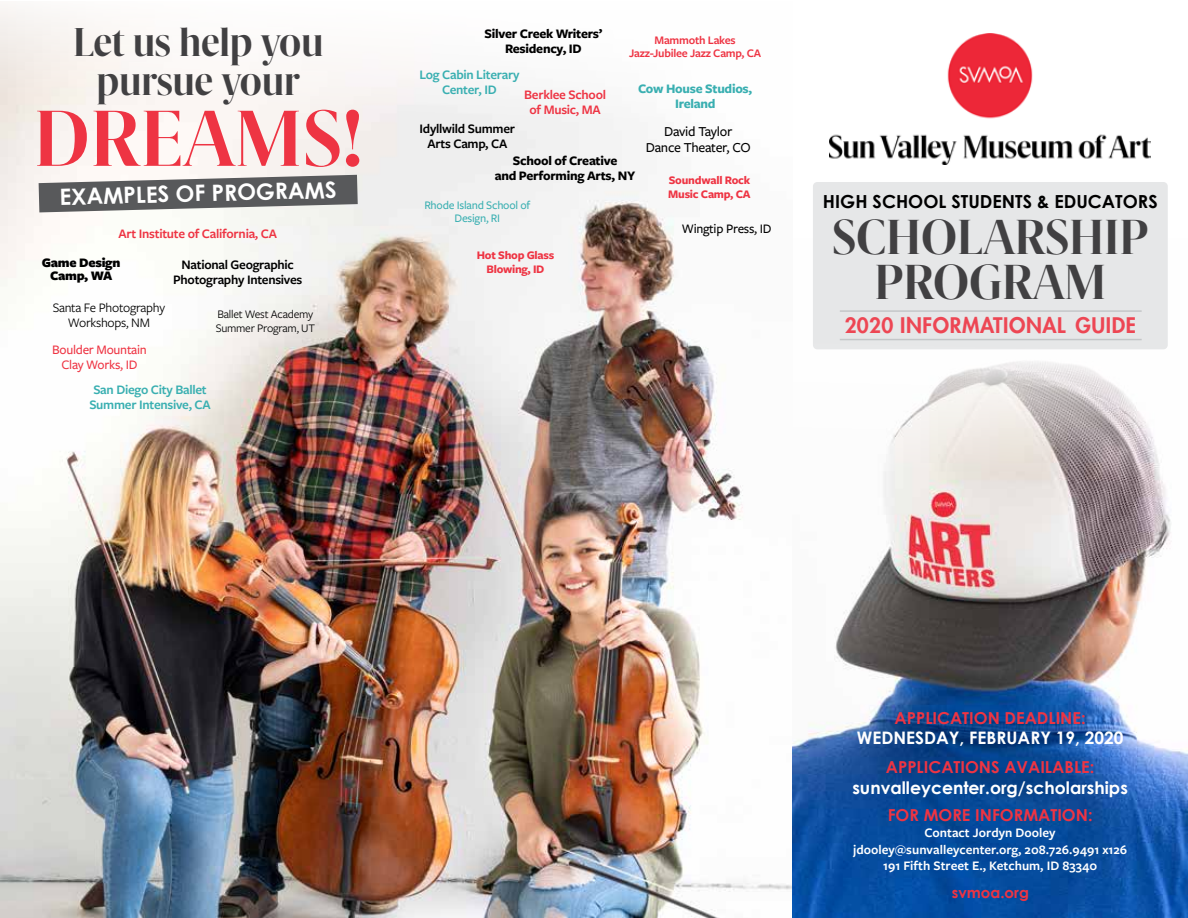
<style>
.page{position:relative;width:1188px;height:918px;background:#fff}
.page>*{position:absolute;margin:0;border:0;box-sizing:border-box;transform-origin:0 0}
.t1{font:700 79.8px "Berlingske Serif Dsp";letter-spacing:.01em;color:#ee3443}
.t2{font:700 49.5px/45px "Berlingske Serif Dsp";color:#414042;text-align:center}
.t3{font:700 40.5px/39px "Berlingske Serif Dsp";color:#414042;text-align:center}
.t4{font:700 22.5px "Century Gothic";color:#fff}
.t5{font:800 20.85px "Futura";letter-spacing:.03em;color:#ee3443}
.t6{font:700 18px "Century Gothic";color:#000}
.t7{font:700 17.25px "Century Gothic";color:#fff}
.t8{font:700 16.5px "Century Gothic";color:#ee3443}
.t9{font:700 15px "Century Gothic";color:#ee3443}
.t10{font:500 14.25px/15.8px "Freight Sans Pro";letter-spacing:-.02em;color:#000;text-align:center}
.t11{font:600 13.5px/16.2px "Freight Sans Pro";color:#fff;text-align:center}
.t12{font:700 13.5px/15px "Freight Sans Pro";letter-spacing:-.02em;color:#000;text-align:center}
.t13{font:600 13.5px/15px "Freight Sans Pro";letter-spacing:-.02em;color:#000;text-align:center}
.t14{font:600 13.5px/15px "Freight Sans Pro";letter-spacing:-.02em;color:#39afb1}
.t15{font:600 13.5px/15px "Freight Sans Pro";letter-spacing:-.02em;color:#ee3443;text-align:center}
.t16{font:13.5px/15px "Freight Sans Pro";letter-spacing:-.02em;color:#000;text-align:center}
.t17{font:500 13.5px/15px "Freight Sans Pro";letter-spacing:-.02em;color:#ee3443;text-align:center}
.t18{font:700 13.5px/15px "Freight Sans Pro";letter-spacing:-.02em;color:#39afb1;text-align:center}
.t19{font:900 13.5px/13.5px "Freight Sans Pro";letter-spacing:-.02em;color:#000;text-align:center}
.t20{font:500 13.5px "Freight Sans Pro";letter-spacing:-.02em;color:#000}
.t21{font:700 12px/13.5px "Freight Sans Pro";letter-spacing:-.02em;color:#ee3443}
.t22{font:600 12px/13.5px "Freight Sans Pro";letter-spacing:-.02em;color:#ee3443;text-align:center}
.t23{font:12px/13.5px "Freight Sans Pro";letter-spacing:-.02em;color:#000}
.t24{font:500 12px/13.5px "Freight Sans Pro";letter-spacing:-.02em;color:#39afb1;text-align:center}
.s1{font-size:20.55px}
</style>
<div class="page">
<div style="left:813px;top:182px;width:355px;height:167px;background:#e6e7e8;border-radius:4px"></div>
<img style="left:0;top:6px;width:793px;height:912px">
<img style="left:793px;top:340px;width:395px;height:578px">
<hr style="left:840px;top:310px;width:302px;height:2px;background:#bcbec0">
<hr style="left:840px;top:339px;width:302px;height:1px;background:#bcbec0">
<svg style="left:39px;top:175px;width:319px;height:37px"></svg>
<img style="left:830px;top:34px;width:321px;height:131px">
<h3 class="t3" style="left:73px;top:20px;width:252px">Let us help you pursue your</h3>
<h1 class="t1" style="left:34px;top:78px;width:330px">DREAMS!</h1>
<h3 class="t4" style="left:59px;top:184px;width:279px;rotate:-2deg">EXAMPLES OF PROGRAMS</h3>
<p class="t15" style="left:118px;top:226px;width:160px">Art Institute of California, CA</p>
<p class="t19" style="left:42px;top:255px;width:80px">Game Design<br>Camp, WA</p>
<p class="t13" style="left:173px;top:257px;width:131px">National Geographic<br>Photography Intensives</p>
<p class="t16" style="left:53px;top:299px;width:114px">Santa Fe Photography<br>Workshops, NM</p>
<p class="t23" style="left:216px;top:307px;width:101px">Ballet West Academy<br>Summer Program, UT</p>
<p class="t17" style="left:52px;top:342px;width:96px">Boulder Mountain<br>Clay Works, ID</p>
<p class="t14" style="left:89px;top:382px;width:123px">San Diego City Ballet<br>Summer Intensive, CA</p>
<p class="t12" style="left:485px;top:26px;width:119px">Silver Creek Writers’<br>Residency, ID</p>
<p class="t14" style="left:419px;top:66px;width:102px;text-align:center">Log Cabin Literary<br>Center, ID</p>
<p class="t15" style="left:524px;top:86px;width:83px">Berklee School of Music, MA</p>
<p class="t13" style="left:420px;top:121px;width:97px">Idyllwild Summer<br>Arts Camp, CA</p>
<p class="t22" style="left:629px;top:33px;width:134px">Mammoth Lakes<br>Jazz-Jubilee Jazz Camp, CA</p>
<p class="t18" style="left:638px;top:81px;width:116px">Cow House Studios,<br>Ireland</p>
<p class="t10" style="left:646px;top:123px;width:106px">David Taylor<br>Dance Theater, CO</p>
<p class="t12" style="left:495px;top:153px;width:142px">School of Creative<br>and Performing Arts, NY</p>
<p class="t24" style="left:424px;top:198px;width:107px">Rhode Island School of<br>Design, RI</p>
<p class="t21" style="left:477px;top:248px;width:79px;text-align:center">Hot Shop Glass<br>Blowing, ID</p>
<p class="t21" style="left:668px;top:173px;width:84px">Soundwall Rock<br>Music Camp, CA</p>
<p class="t20" style="left:682px;top:219px;width:91px">Wingtip Press, ID</p>
<h3 class="t6" style="left:823px;top:191px;width:336px">HIGH SCHOOL STUDENTS &amp; EDUCATORS</h3>
<h2 class="t2" style="left:832px;top:210px;width:318px">SCHOLARSHIP<br>PROGRAM</h2>
<h3 class="t5" style="left:845px;top:311px;width:293px"><span class="s1">2020</span> INFORMATIONAL GUIDE</h3>
<p class="t8" style="left:895px;top:707px;width:193px">APPLICATION DEADLINE:</p>
<p class="t7" style="left:857px;top:727px;width:268px">WEDNESDAY, FEBRUARY 19, 2020</p>
<p class="t8" style="left:886px;top:757px;width:210px">APPLICATIONS AVAILABLE:</p>
<p class="t7" style="left:852px;top:776px;width:277px">sunvalleycenter.org/scholarships</p>
<p class="t8" style="left:888px;top:805px;width:206px">FOR MORE INFORMATION:</p>
<p class="t11" style="left:853px;top:824px;width:276px">Contact Jordyn Dooley jdooley@sunvalleycenter.org, 208.726.9491 x126<br>191 Fifth Street E., Ketchum, ID 83340</p>
<p class="t9" style="left:952px;top:883px;width:79px">svmoa.org</p>
</div>
